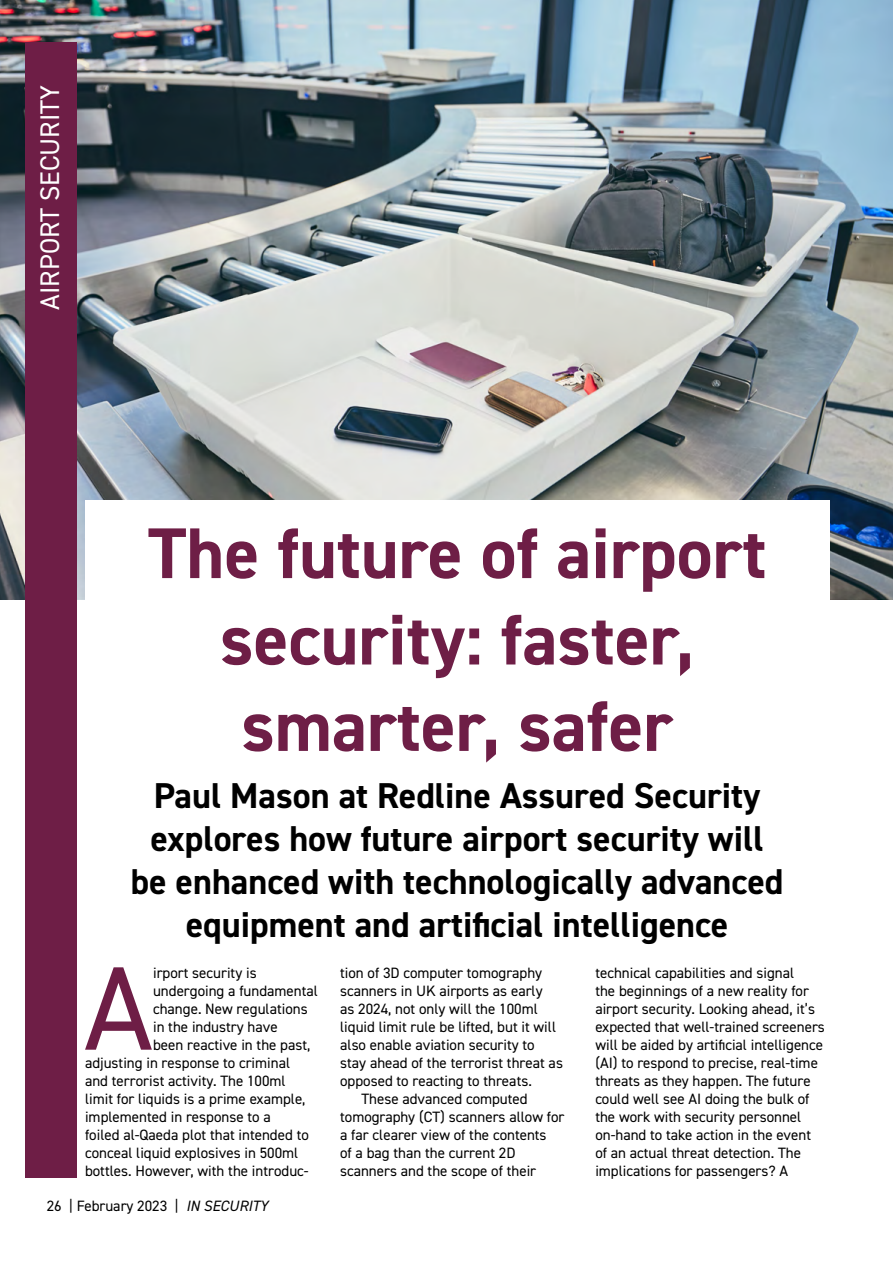
<style>
.page{position:relative;width:893px;height:1263px;background:#fff}
.page>*{position:absolute;margin:0;border:0;box-sizing:border-box;transform-origin:0 0}
.t1{font:119.4px "DIN2014";color:#6e1e46}
.t2{font:700 72px/86.4px "DIN2014";color:#6e1e46;text-align:center}
.t3{font:700 36px/43.2px "DIN2014";color:#000;text-align:center}
.t4{font:27px "DIN2014";color:#fff}
.t5{font:15px/18px "DIN2014";color:#000}
.s1{font-style:italic}
</style>
<div class="page">
<img style="left:0;top:0;width:893px;height:600px">
<div style="left:26px;top:43px;width:51px;height:1135px;background:#6e1e46"></div>
<div style="left:85px;top:501px;width:744px;height:271px;background:#fff"></div>
<h3 class="t4" style="left:33px;top:310px;width:226px;rotate:-90deg">AIRPORT SECURITY</h3>
<h2 class="t2" style="left:148px;top:509px;width:620px">The future of airport security: faster, smarter, safer</h2>
<h3 class="t3" style="left:131px;top:773px;width:654px">Paul Mason at Redline Assured Security explores how future airport security will be enhanced with technologically advanced equipment and artificial intelligence</h3>
<h1 class="t1" style="left:84px;top:934px;width:71px">A</h1>
<p class="t5" style="left:153px;top:963px;width:105px">irport security is</p>
<p class="t5" style="left:153px;top:981px;width:166px">undergoing a fundamental</p>
<p class="t5" style="left:153px;top:999px;width:156px">change. New regulations</p>
<p class="t5" style="left:153px;top:1017px;width:126px">in the industry have</p>
<p class="t5" style="left:153px;top:1035px;width:159px">been reactive in the past,</p>
<p class="t5" style="left:85px;top:1053px;width:207px">adjusting in response to criminal</p>
<p class="t5" style="left:85px;top:1071px;width:202px">and terrorist activity. The 100ml</p>
<p class="t5" style="left:85px;top:1089px;width:222px">limit for liquids is a prime example,</p>
<p class="t5" style="left:85px;top:1107px;width:187px">implemented in response to a</p>
<p class="t5" style="left:85px;top:1125px;width:225px">foiled al-Qaeda plot that intended to</p>
<p class="t5" style="left:85px;top:1143px;width:215px">conceal liquid explosives in 500ml</p>
<p class="t5" style="left:85px;top:1161px;width:225px">bottles. However, with the introduc-</p>
<p class="t5" style="left:340px;top:963px;width:203px">tion of 3D computer tomography</p>
<p class="t5" style="left:340px;top:981px;width:204px">scanners in UK airports as early</p>
<p class="t5" style="left:340px;top:999px;width:199px">as 2024, not only will the 100ml</p>
<p class="t5" style="left:340px;top:1017px;width:217px">liquid limit rule be lifted, but it will</p>
<p class="t5" style="left:340px;top:1035px;width:196px">also enable aviation security to</p>
<p class="t5" style="left:340px;top:1053px;width:224px">stay ahead of the terrorist threat as</p>
<p class="t5" style="left:340px;top:1071px;width:193px">opposed to reacting to threats.</p>
<p class="t5" style="left:361px;top:1089px;width:168px">These advanced computed</p>
<p class="t5" style="left:340px;top:1107px;width:226px">tomography (CT) scanners allow for</p>
<p class="t5" style="left:340px;top:1125px;width:208px">a far clearer view of the contents</p>
<p class="t5" style="left:340px;top:1143px;width:177px">of a bag than the current 2D</p>
<p class="t5" style="left:340px;top:1161px;width:198px">scanners and the scope of their</p>
<p class="t5" style="left:595px;top:963px;width:231px">technical capabilities and signal<br>the beginnings of a new reality for airport security. Looking ahead, it’s expected that well-trained screeners will be aided by artificial intelligence (AI) to respond to precise, real-time threats as they happen. The future could well see AI doing the bulk of the work with security personnel on-hand to take action in the event of an actual threat detection. The implications for passengers? A</p>
<p class="t5" style="left:47px;top:1196px;width:223px">26 | February 2023 | <span class="s1">IN SECURITY</span></p>
</div>
